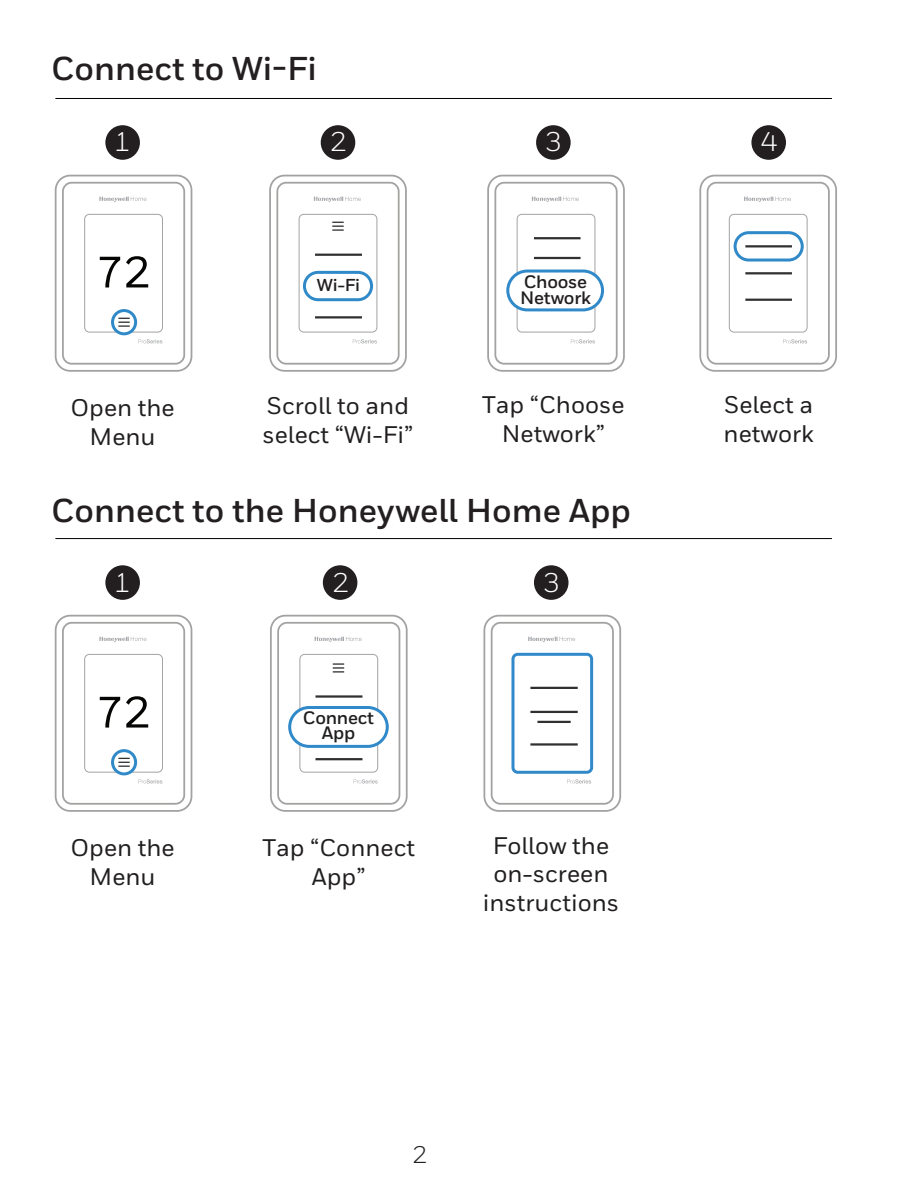
<style>
.page{position:relative;width:918px;height:1188px;background:#fff}
.page>*{position:absolute;margin:0;border:0;box-sizing:border-box;transform-origin:0 0}
.t1{font:700 33px "Honeywell Sans";color:#231f20}
.t2{font:27px "Honeywell Sans";color:#fff}
.t3{font:500 24px/28.8px "Honeywell Sans";color:#211e1e;text-align:center}
.t4{font:24px "Honeywell Sans";color:#231f20}
.t5{font:700 18px/15.6px "Honeywell Sans Web";letter-spacing:-.015em;color:#211e1e}
.t6{font:700 17.4px "Honeywell Sans Web";color:#211e1e}
</style>
<div class="page">
<div style="left:105px;top:125px;width:35px;height:35px;background:#231f20;border-radius:50%"></div>
<svg style="left:55px;top:175px;width:137px;height:197px"></svg>
<div style="left:321px;top:125px;width:34px;height:35px;background:#231f20;border-radius:50%"></div>
<svg style="left:269px;top:175px;width:138px;height:197px"></svg>
<hr style="left:315px;top:254px;width:47px;height:2px;background:#2f302f">
<hr style="left:315px;top:316px;width:47px;height:3px;background:#2f302f">
<div style="left:303px;top:271px;width:70px;height:30px;border:3px solid #3089c8;border-radius:14px"></div>
<div style="left:536px;top:125px;width:35px;height:35px;background:#231f20;border-radius:50%"></div>
<svg style="left:487px;top:175px;width:138px;height:197px"></svg>
<hr style="left:534px;top:237px;width:47px;height:2px;background:#2f302f">
<hr style="left:534px;top:257px;width:47px;height:2px;background:#2f302f">
<div style="left:508px;top:271px;width:95px;height:39px;background:#fff;border-radius:19px"></div>
<div style="left:506px;top:270px;width:98px;height:41px;border:3px solid #3089c8;border-radius:19px"></div>
<div style="left:751px;top:125px;width:35px;height:35px;background:#231f20;border-radius:50%"></div>
<svg style="left:699px;top:175px;width:138px;height:197px"></svg>
<hr style="left:745px;top:245px;width:47px;height:2px;background:#2f302f">
<hr style="left:745px;top:272px;width:47px;height:2px;background:#2f302f">
<hr style="left:745px;top:299px;width:47px;height:2px;background:#2f302f">
<div style="left:734px;top:231px;width:70px;height:31px;border:3px solid #3089c8;border-radius:14px"></div>
<div style="left:105px;top:565px;width:35px;height:35px;background:#231f20;border-radius:50%"></div>
<svg style="left:55px;top:615px;width:137px;height:197px"></svg>
<div style="left:323px;top:565px;width:34px;height:35px;background:#231f20;border-radius:50%"></div>
<svg style="left:270px;top:615px;width:138px;height:197px"></svg>
<hr style="left:316px;top:695px;width:46px;height:3px;background:#2f302f">
<hr style="left:316px;top:758px;width:46px;height:2px;background:#2f302f">
<div style="left:534px;top:565px;width:35px;height:35px;background:#231f20;border-radius:50%"></div>
<svg style="left:484px;top:615px;width:137px;height:197px"></svg>
<div style="left:513px;top:654px;width:79px;height:118px;background:#fff;border-radius:5px"></div>
<div style="left:511px;top:653px;width:82px;height:121px;border:3px solid #3189c9;border-radius:5px"></div>
<hr style="left:530px;top:687px;width:48px;height:2px;background:#2f302f">
<hr style="left:530px;top:711px;width:48px;height:2px;background:#2f302f">
<hr style="left:530px;top:743px;width:48px;height:3px;background:#2f302f">
<hr style="left:537px;top:721px;width:34px;height:2px;background:#2f302f">
<hr style="left:55px;top:98px;width:777px;height:1px;background:#000">
<hr style="left:55px;top:538px;width:777px;height:1px;background:#000">
<h1 class="t1" style="left:51px;top:48px;width:267px">Connect to Wi-Fi</h1>
<p class="t2" style="left:114px;top:126px;width:18px">1</p>
<p class="t2" style="left:330px;top:126px;width:18px">2</p>
<p class="t2" style="left:545px;top:126px;width:18px">3</p>
<p class="t6" style="left:317px;top:275px;width:45px">Wi-Fi</p>
<p class="t5" style="left:520px;top:274px;width:72px">Choose<br>Network</p>
<p class="t3" style="left:71px;top:394px;width:106px">Open the<br>Menu</p>
<p class="t3" style="left:263px;top:392px;width:152px;text-align:left">Scroll to and select “Wi-Fi”</p>
<p class="t3" style="left:482px;top:391px;width:144px">Tap “Choose<br>Network”</p>
<h1 class="t1" style="left:51px;top:490px;width:581px">Connect to the Honeywell Home App</h1>
<p class="t2" style="left:114px;top:566px;width:18px">1</p>
<p class="t3" style="left:71px;top:834px;width:106px">Open the<br>Menu</p>
<p class="t2" style="left:332px;top:566px;width:18px">2</p>
<p class="t5" style="left:303px;top:711px;width:73px;text-align:center">Connect<br>App</p>
<p class="t3" style="left:262px;top:834px;width:154px">Tap “Connect<br>App”</p>
<p class="t2" style="left:543px;top:566px;width:18px">3</p>
<p class="t3" style="left:483px;top:831px;width:138px">Follow the on-screen instructions</p>
<p class="t4" style="left:413px;top:1141px;width:16px">2</p>
<p class="t2" style="left:761px;top:126px;width:18px">4</p>
<p class="t3" style="left:724px;top:391px;width:92px;text-align:left">Select a network</p>
</div>
